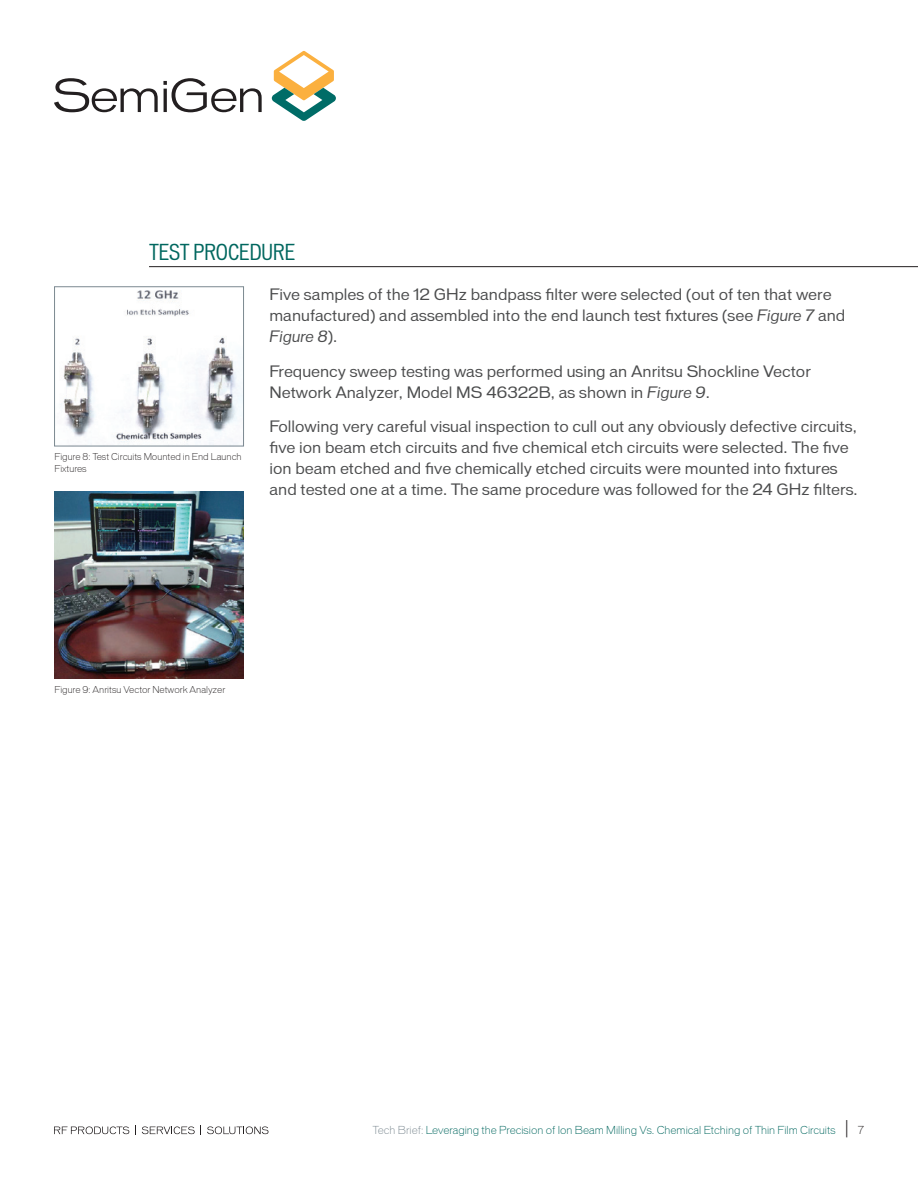
<style>
.page{position:relative;width:918px;height:1188px;background:#fff}
.page>*{position:absolute;margin:0;border:0;box-sizing:border-box;transform-origin:0 0}
.t1{font:condensed 21px "Vonnes";color:#00675f}
.t2{font:15px/21px "Vonnes";color:#4b4c4d}
.t3{font:300 10.5px "Vonnes";color:#00675f}
.t4{font:300 9px/12px "Vonnes";color:#231f20}
.s1{font-style:italic}
.s2{color:#7c8991}
.s3{font-size:18px;color:#231f20}
.s4{color:#231f20}
</style>
<div class="page">
<svg style="left:54px;top:78px;width:208px;height:34px"></svg>
<svg style="left:272px;top:51px;width:64px;height:70px"></svg>
<svg style="left:54px;top:1126px;width:75px;height:8px"></svg>
<svg style="left:142px;top:1126px;width:53px;height:8px"></svg>
<svg style="left:207px;top:1126px;width:61px;height:9px"></svg>
<hr style="left:149px;top:266px;width:769px;height:1px;background:#231f20">
<img style="left:60px;top:290px;width:182px;height:154px">
<div style="left:54px;top:287px;width:190px;height:159px;border:1px solid #7c8991"></div>
<img style="left:55px;top:491px;width:189px;height:188px">
<h1 class="t1" style="left:149px;top:241px;width:148px">TEST PROCEDURE</h1>
<p class="t4" style="left:55px;top:451px;width:189px">Figure 8: Test Circuits Mounted in End Launch<br>Fixtures</p>
<p class="t2" style="left:269px;top:284px;width:578px">Five samples of the 12 GHz bandpass filter were selected (out of ten that were manufactured) and assembled into the end launch test fixtures (see <span class="s1">Figure 7</span> and<br><span class="s1">Figure 8</span>).</p>
<p class="t2" style="left:269px;top:360px;width:543px">Frequency sweep testing was performed using an Anritsu Shockline Vector<br>Network Analyzer, Model MS 46322B, as shown in <span class="s1">Figure 9</span>.</p>
<p class="t2" style="left:269px;top:416px;width:590px">Following very careful visual inspection to cull out any obviously defective circuits, five ion beam etch circuits and five chemical etch circuits were selected. The five ion beam etched and five chemically etched circuits were mounted into fixtures and tested one at a time. The same procedure was followed for the 24 GHz filters.</p>
<p class="t4" style="left:55px;top:684px;width:172px">Figure 9: Anritsu Vector Network Analyzer</p>
<p class="t3" style="left:373px;top:1124px;width:493px"><span class="s2">Tech Brief:</span> Leveraging the Precision of Ion Beam Milling Vs. Chemical Etching of Thin Film Circuits <span class="s3">|</span> <span class="s4">7</span></p>
</div>
